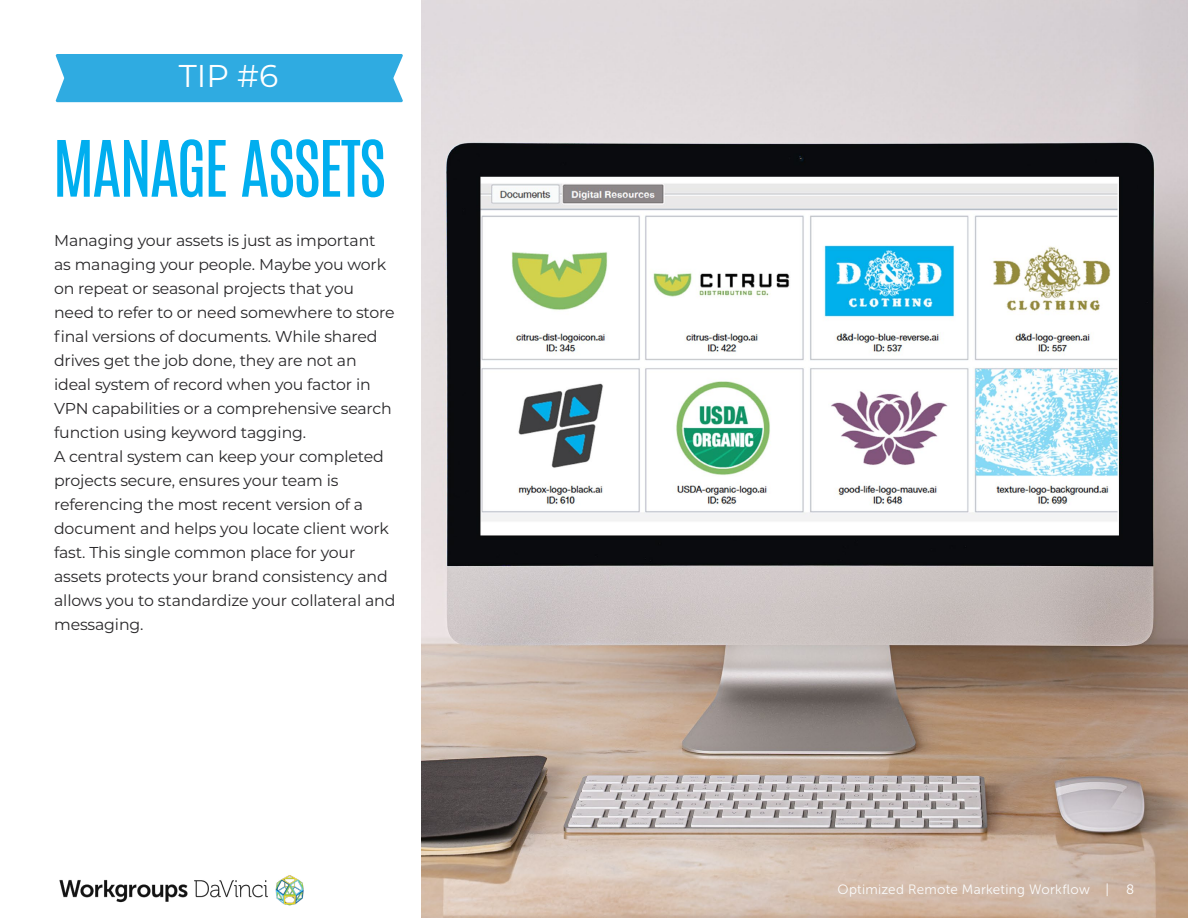
<style>
.page{position:relative;width:1188px;height:918px;background:#fff}
.page>*{position:absolute;margin:0;border:0;box-sizing:border-box;transform-origin:0 0}
.t1{font:66px "Antonio";letter-spacing:-.04em;color:#00aeef}
.t2{font:31.5px "Montserrat";color:#fff}
.t3{font:15.75px/24px "Montserrat";letter-spacing:-.01em;color:#282729}
.t4{font:13.5px "Museo Sans 300";letter-spacing:.02em;color:#fbfbfb}
.t5{font:13.5px "Museo Sans 300";color:#fff}
</style>
<div class="page">
<img style="left:422px;top:0;width:766px;height:918px">
<div style="left:55px;top:54px;width:348px;height:48px;background:#2fabe1"></div>
<img style="left:59px;top:875px;width:245px;height:31px">
<h2 class="t2" style="left:179px;top:55px;width:101px">TIP #6</h2>
<h1 class="t1" style="left:53px;top:120px;width:335px">MANAGE ASSETS</h1>
<p class="t3" style="left:54px;top:228px;width:343px">Managing your assets is just as important as managing your people. Maybe you work on repeat or seasonal projects that you need to refer to or need somewhere to store final versions of documents. While shared drives get the job done, they are not an ideal system of record when you factor in VPN capabilities or a comprehensive search function using keyword tagging.<br>A central system can keep your completed projects secure, ensures your team is referencing the most recent version of a document and helps you locate client work fast. This single common place for your assets protects your brand consistency and allows you to standardize your collateral and messaging.</p>
<p class="t4" style="left:838px;top:882px;width:273px">Optimized Remote Marketing Workflow |</p>
<p class="t5" style="left:1126px;top:882px;width:10px">8</p>
</div>
